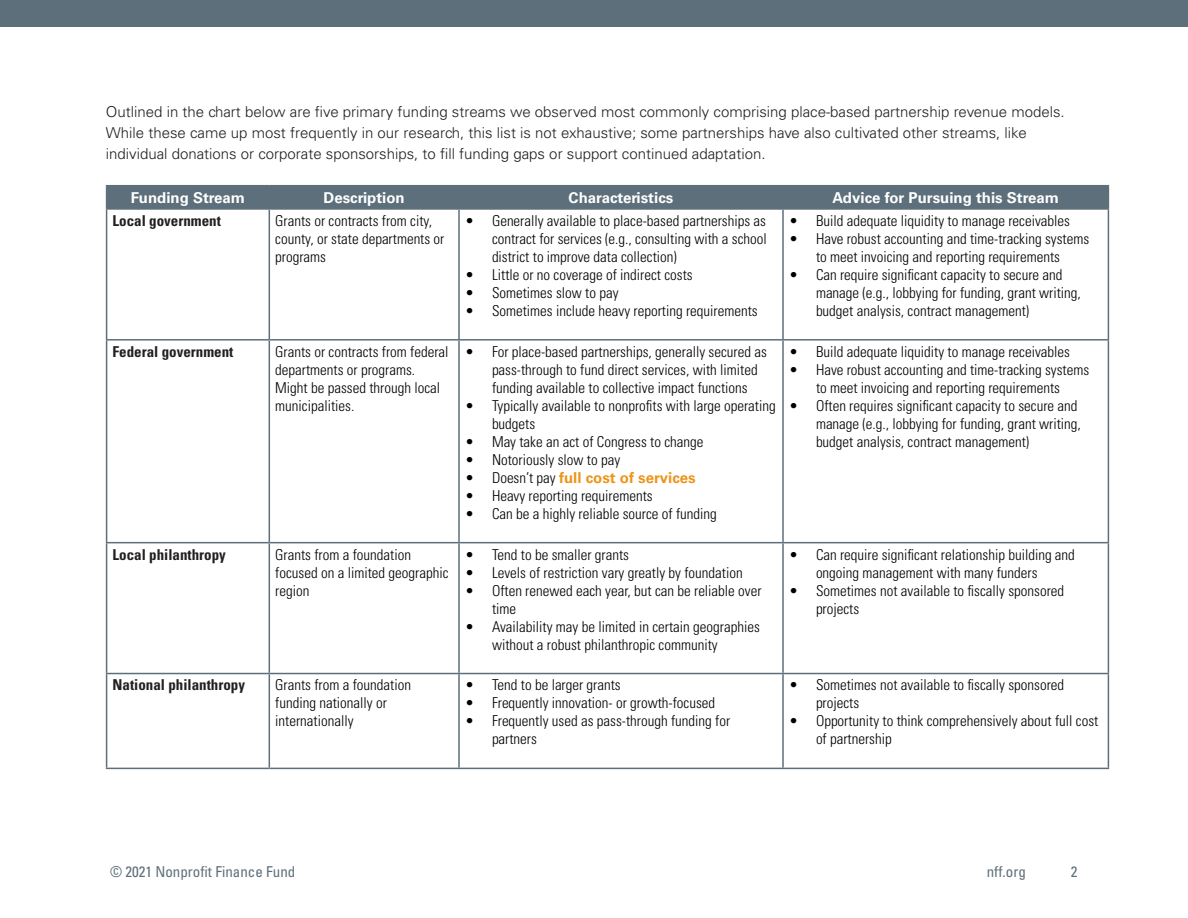
<style>
.page{position:relative;width:1188px;height:918px;background:#fff}
.page>*{position:absolute;margin:0;border:0;box-sizing:border-box;transform-origin:0 0}
.t1{font:300 condensed 15px/18px "Univers LT Std";color:#000}
.Deck{font:300 15px/21px "Univers LT Std";color:#231f20}
.t2{font:700 condensed 15px "Univers LT Std";color:#231f20}
.t3{font:700 15px "Univers LT Std";color:#fff}
.t4{font:condensed 15px "Univers LT Std";color:#5c6f7b}
.t5{font:700 15px "Univers LT Std";color:#ec951a}
.s1{font-weight:300;font-stretch:condensed;color:#000}
</style>
<div class="page">
<hr style="left:783px;top:185px;width:326px;height:1px;background:#5c6f7b">
<hr style="left:783px;top:208px;width:326px;height:2px;background:#5c6f7b">
<hr style="left:106px;top:210px;width:1px;height:129px;background:#5c6f7b">
<hr style="left:269px;top:210px;width:1px;height:129px;background:#5c6f7b">
<hr style="left:458px;top:210px;width:2px;height:129px;background:#5c6f7b">
<hr style="left:782px;top:210px;width:2px;height:129px;background:#5c6f7b">
<hr style="left:1108px;top:210px;width:1px;height:129px;background:#5c6f7b">
<hr style="left:106px;top:339px;width:163px;height:2px;background:#5c6f7b">
<hr style="left:106px;top:341px;width:1px;height:201px;background:#5c6f7b">
<hr style="left:269px;top:339px;width:190px;height:2px;background:#5c6f7b">
<hr style="left:269px;top:341px;width:1px;height:201px;background:#5c6f7b">
<hr style="left:459px;top:339px;width:324px;height:2px;background:#5c6f7b">
<hr style="left:458px;top:341px;width:2px;height:201px;background:#5c6f7b">
<hr style="left:783px;top:339px;width:326px;height:2px;background:#5c6f7b">
<hr style="left:782px;top:341px;width:2px;height:201px;background:#5c6f7b">
<hr style="left:1108px;top:341px;width:1px;height:201px;background:#5c6f7b">
<hr style="left:106px;top:542px;width:163px;height:1px;background:#5c6f7b">
<hr style="left:106px;top:543px;width:1px;height:130px;background:#5c6f7b">
<hr style="left:269px;top:542px;width:190px;height:1px;background:#5c6f7b">
<hr style="left:269px;top:543px;width:1px;height:130px;background:#5c6f7b">
<hr style="left:459px;top:542px;width:324px;height:1px;background:#5c6f7b">
<hr style="left:458px;top:543px;width:2px;height:130px;background:#5c6f7b">
<hr style="left:783px;top:542px;width:326px;height:1px;background:#5c6f7b">
<hr style="left:782px;top:543px;width:2px;height:130px;background:#5c6f7b">
<hr style="left:1108px;top:543px;width:1px;height:130px;background:#5c6f7b">
<hr style="left:106px;top:673px;width:163px;height:1px;background:#5c6f7b">
<hr style="left:106px;top:674px;width:1px;height:94px;background:#5c6f7b">
<hr style="left:269px;top:673px;width:190px;height:1px;background:#5c6f7b">
<hr style="left:269px;top:674px;width:1px;height:94px;background:#5c6f7b">
<hr style="left:459px;top:673px;width:324px;height:1px;background:#5c6f7b">
<hr style="left:458px;top:674px;width:2px;height:94px;background:#5c6f7b">
<hr style="left:783px;top:673px;width:326px;height:1px;background:#5c6f7b">
<hr style="left:782px;top:674px;width:2px;height:94px;background:#5c6f7b">
<hr style="left:1108px;top:674px;width:1px;height:94px;background:#5c6f7b">
<hr style="left:106px;top:768px;width:163px;height:1px;background:#5c6f7b">
<hr style="left:269px;top:768px;width:190px;height:1px;background:#5c6f7b">
<hr style="left:459px;top:768px;width:324px;height:1px;background:#5c6f7b">
<hr style="left:783px;top:768px;width:326px;height:1px;background:#5c6f7b">
<hr style="left:106px;top:185px;width:163px;height:1px;background:#5c6f7b">
<hr style="left:269px;top:185px;width:190px;height:1px;background:#5c6f7b">
<div style="left:106px;top:186px;width:1003px;height:23px;background:#5c6f7b"></div>
<hr style="left:459px;top:185px;width:324px;height:1px;background:#5c6f7b">
<hr style="left:458px;top:186px;width:2px;height:22px;background:#5c6f7b">
<hr style="left:782px;top:186px;width:2px;height:22px;background:#5c6f7b">
<hr style="left:106px;top:208px;width:163px;height:2px;background:#5c6f7b">
<hr style="left:269px;top:208px;width:190px;height:2px;background:#5c6f7b">
<hr style="left:459px;top:208px;width:324px;height:2px;background:#5c6f7b">
<div style="left:0;top:0;width:1188px;height:27px;background:#5c6f7b"></div>
<p class="Deck" style="left:106px;top:101px;width:960px">Outlined in the chart below are five primary funding streams we observed most commonly comprising place-based partnership revenue models.<br>While these came up most frequently in our research, this list is not exhaustive; some partnerships have also cultivated other streams, like individual donations or corporate sponsorships, to fill funding gaps or support continued adaptation.</p>
<p class="t3" style="left:131px;top:188px;width:116px">Funding Stream</p>
<p class="t3" style="left:324px;top:188px;width:83px">Description</p>
<p class="t3" style="left:569px;top:188px;width:106px">Characteristics</p>
<p class="t3" style="left:832px;top:188px;width:228px">Advice for Pursuing this Stream</p>
<p class="t2" style="left:113px;top:211px;width:110px">Local government</p>
<p class="t1" style="left:275px;top:212px;width:171px">Grants or contracts from city, county, or state departments or programs</p>
<p class="t1" style="left:492px;top:212px;width:276px;text-align:justify;text-indent:-27px">• Generally available to place-based partnerships as contract for services (e.g., consulting with a school district to improve data collection)</p>
<p class="t1" style="left:465px;top:266px;width:229px">• Little or no coverage of indirect costs</p>
<p class="t1" style="left:465px;top:284px;width:155px">• Sometimes slow to pay</p>
<p class="t1" style="left:465px;top:302px;width:294px">• Sometimes include heavy reporting requirements</p>
<p class="t1" style="left:789px;top:212px;width:282px">• Build adequate liquidity to manage receivables</p>
<p class="t1" style="left:789px;top:230px;width:302px;text-align:center">• Have robust accounting and time-tracking systems to meet invoicing and reporting requirements</p>
<p class="t1" style="left:816px;top:266px;width:266px;text-indent:-27px">• Can require significant capacity to secure and manage (e.g., lobbying for funding, grant writing, budget analysis, contract management)</p>
<p class="t2" style="left:113px;top:342px;width:122px">Federal government</p>
<p class="t1" style="left:275px;top:342px;width:175px">Grants or contracts from federal departments or programs.<br>Might be passed through local municipalities.</p>
<p class="t1" style="left:492px;top:342px;width:276px;text-indent:-27px">• For place-based partnerships, generally secured as pass-through to fund direct services, with limited funding available to collective impact functions</p>
<p class="t1" style="left:492px;top:396px;width:285px;text-indent:-27px">• Typically available to nonprofits with large operating budgets</p>
<p class="t1" style="left:465px;top:432px;width:240px">• May take an act of Congress to change</p>
<p class="t1" style="left:465px;top:450px;width:157px">• Notoriously slow to pay</p>
<p class="t5" style="left:465px;top:469px;width:232px"><span class="s1">• Doesn’t pay</span> full cost of services</p>
<p class="t1" style="left:465px;top:486px;width:189px">• Heavy reporting requirements</p>
<p class="t1" style="left:465px;top:504px;width:253px">• Can be a highly reliable source of funding</p>
<p class="t2" style="left:113px;top:545px;width:115px">Local philanthropy</p>
<p class="t1" style="left:275px;top:545px;width:175px">Grants from a foundation focused on a limited geographic region</p>
<p class="t1" style="left:465px;top:545px;width:166px">• Tend to be smaller grants</p>
<p class="t1" style="left:465px;top:563px;width:279px">• Levels of restriction vary greatly by foundation</p>
<p class="t1" style="left:492px;top:581px;width:271px;text-indent:-27px">• Often renewed each year, but can be reliable over time</p>
<p class="t1" style="left:492px;top:617px;width:269px;text-indent:-27px">• Availability may be limited in certain geographies without a robust philanthropic community</p>
<p class="t2" style="left:113px;top:676px;width:134px">National philanthropy</p>
<p class="t1" style="left:275px;top:676px;width:137px">Grants from a foundation funding nationally or internationally</p>
<p class="t1" style="left:465px;top:676px;width:157px">• Tend to be larger grants</p>
<p class="t1" style="left:465px;top:694px;width:252px">• Frequently innovation- or growth-focused</p>
<p class="t1" style="left:492px;top:712px;width:240px;text-indent:-27px">• Frequently used as pass-through funding for partners</p>
<p class="t1" style="left:789px;top:342px;width:282px">• Build adequate liquidity to manage receivables</p>
<p class="t1" style="left:789px;top:360px;width:302px;text-align:center">• Have robust accounting and time-tracking systems to meet invoicing and reporting requirements</p>
<p class="t1" style="left:816px;top:396px;width:266px;text-indent:-27px">• Often requires significant capacity to secure and manage (e.g., lobbying for funding, grant writing, budget analysis, contract management)</p>
<p class="t1" style="left:816px;top:545px;width:260px;text-indent:-27px">• Can require significant relationship building and ongoing management with many funders</p>
<p class="t1" style="left:816px;top:581px;width:250px;text-indent:-27px">• Sometimes not available to fiscally sponsored projects</p>
<p class="t1" style="left:816px;top:676px;width:250px;text-indent:-27px">• Sometimes not available to fiscally sponsored projects</p>
<p class="t1" style="left:816px;top:712px;width:284px;text-indent:-27px">• Opportunity to think comprehensively about full cost of partnership</p>
<p class="t4" style="left:110px;top:862px;width:187px">© 2021 Nonprofit Finance Fund</p>
<p class="t4" style="left:987px;top:862px;width:41px">nff.org</p>
<p class="t4" style="left:1071px;top:862px;width:8px">2</p>
</div>
